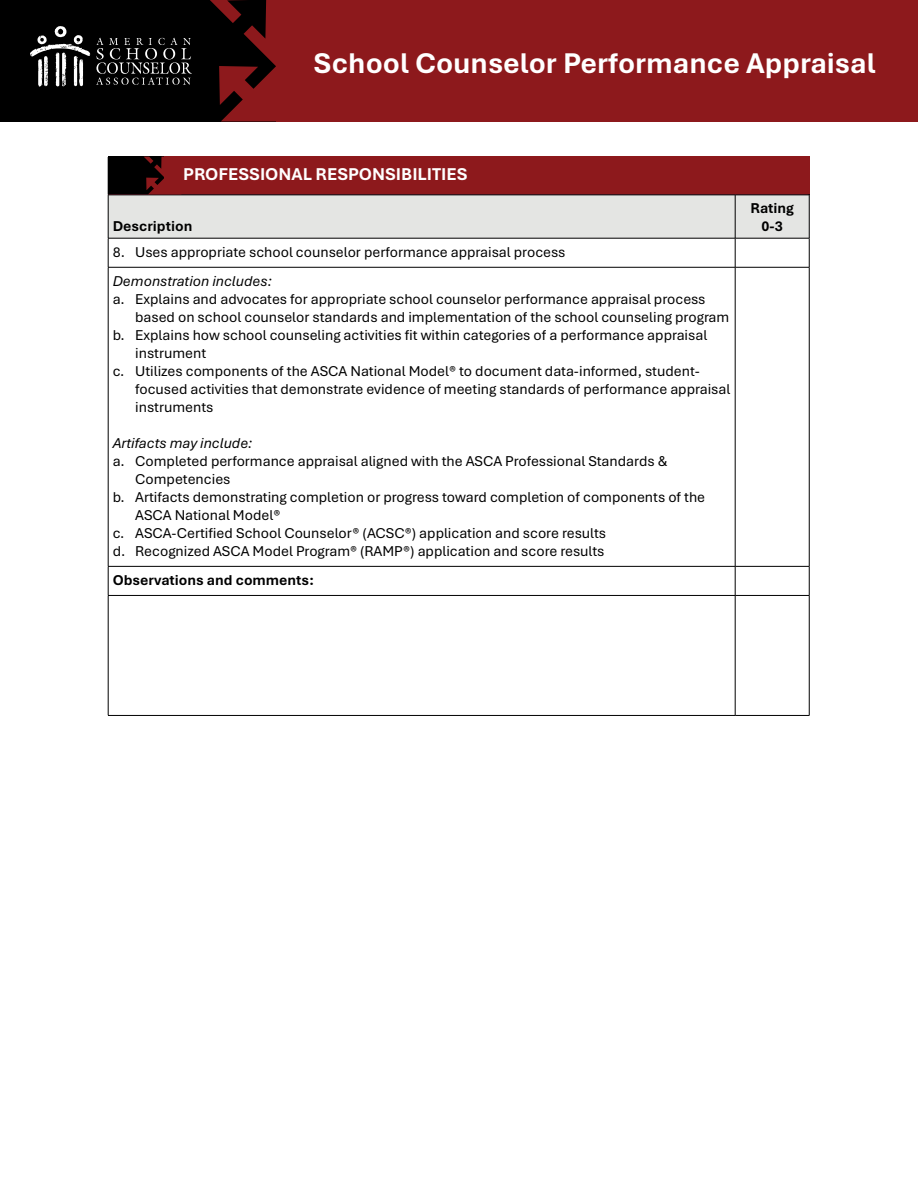
<style>
.page{position:relative;width:918px;height:1188px;background:#fff}
.page>*{position:absolute;margin:0;border:0;box-sizing:border-box;transform-origin:0 0}
.t1{font:700 30px "Aptos";color:#fff}
.t2{font:700 18px "Aptos";color:#fff}
.Hanging{font:15px/18px "Aptos";color:#000}
.t3{font:700 15px "Aptos";color:#000}
.t4{font:italic 15px "Aptos";color:#000}
</style>
<div class="page">
<div style="left:0;top:0;width:276px;height:122px;background:#000"></div>
<svg style="left:210px;top:0;width:66px;height:121px"></svg>
<div style="left:276px;top:0;width:642px;height:122px;background:#8d191c"></div>
<svg style="left:96px;top:38px;width:96px;height:47px"></svg>
<svg style="left:30px;top:26px;width:60px;height:61px"></svg>
<hr style="left:108px;top:267px;width:627px;height:1px;background:#000">
<hr style="left:735px;top:267px;width:74px;height:1px;background:#000">
<hr style="left:108px;top:566px;width:627px;height:1px;background:#000">
<hr style="left:735px;top:566px;width:74px;height:1px;background:#000">
<hr style="left:108px;top:595px;width:627px;height:1px;background:#000">
<hr style="left:735px;top:595px;width:74px;height:1px;background:#000">
<hr style="left:108px;top:715px;width:627px;height:1px;background:#000">
<hr style="left:735px;top:715px;width:74px;height:1px;background:#000">
<hr style="left:108px;top:267px;width:1px;height:299px;background:#000">
<svg style="left:108px;top:567px;width:1px;height:28px"></svg>
<hr style="left:108px;top:596px;width:1px;height:119px;background:#000">
<hr style="left:735px;top:267px;width:1px;height:299px;background:#000">
<hr style="left:809px;top:267px;width:1px;height:299px;background:#000">
<svg style="left:735px;top:567px;width:1px;height:28px"></svg>
<svg style="left:809px;top:567px;width:1px;height:28px"></svg>
<hr style="left:735px;top:596px;width:1px;height:119px;background:#000">
<hr style="left:809px;top:596px;width:1px;height:119px;background:#000">
<svg style="left:108px;top:157px;width:702px;height:110px"></svg>
<div style="left:165px;top:157px;width:645px;height:37px;background:#8d191c"></div>
<h1 class="t1" style="left:314px;top:43px;width:563px">School Counselor Performance Appraisal</h1>
<p class="t2" style="left:183px;top:162px;width:286px">PROFESSIONAL RESPONSIBILITIES</p>
<p class="t3" style="left:113px;top:216px;width:81px">Description</p>
<p class="Hanging" style="left:113px;top:242px;width:454px">8. Uses appropriate school counselor performance appraisal process</p>
<p class="t4" style="left:113px;top:271px;width:161px">Demonstration includes:</p>
<p class="Hanging" style="left:135px;top:289px;width:596px;text-indent:-22px">a. Explains and advocates for appropriate school counselor performance appraisal process based on school counselor standards and implementation of the school counseling program</p>
<p class="Hanging" style="left:135px;top:325px;width:574px;text-indent:-22px">b. Explains how school counseling activities fit within categories of a performance appraisal instrument</p>
<p class="Hanging" style="left:135px;top:361px;width:597px;text-indent:-22px">c. Utilizes components of the ASCA National Model® to document data-informed, student&shy;focused activities that demonstrate evidence of meeting standards of performance appraisal instruments</p>
<p class="t4" style="left:113px;top:433px;width:141px">Artifacts may include:</p>
<p class="Hanging" style="left:135px;top:451px;width:534px;text-indent:-22px">a. Completed performance appraisal aligned with the ASCA Professional Standards &amp;<br>Competencies</p>
<p class="Hanging" style="left:135px;top:487px;width:572px;text-indent:-22px">b. Artifacts demonstrating completion or progress toward completion of components of the<br>ASCA National Model®</p>
<p class="Hanging" style="left:113px;top:523px;width:495px">c. ASCA-Certified School Counselor® (ACSC®) application and score results</p>
<p class="Hanging" style="left:113px;top:541px;width:493px">d. Recognized ASCA Model Program® (RAMP®) application and score results</p>
<p class="t3" style="left:113px;top:570px;width:203px">Observations and comments:</p>
<p class="t3" style="left:750px;top:198px;width:45px">Rating</p>
<p class="t3" style="left:762px;top:216px;width:23px">0-3</p>
</div>
